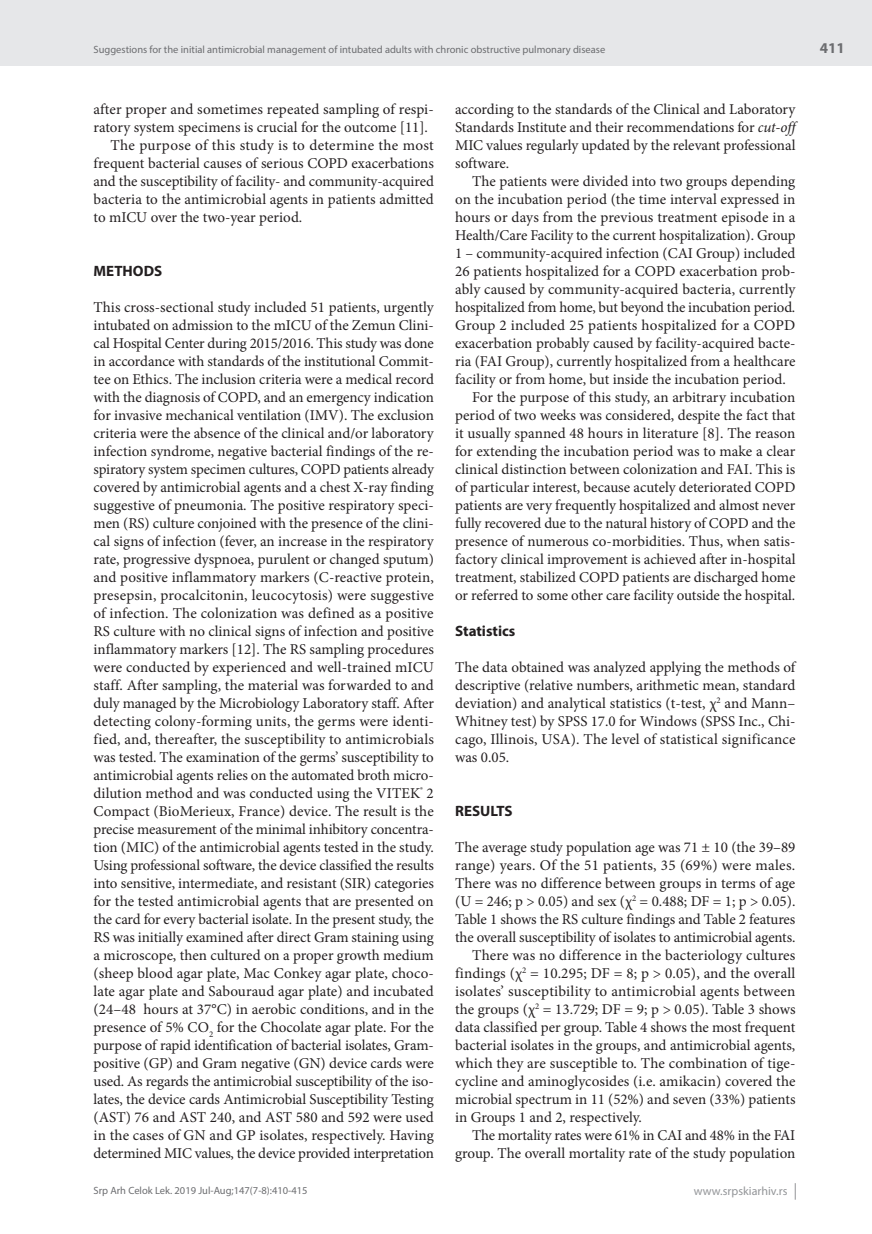
<style>
.page{position:relative;width:872px;height:1234px;background:#fff}
.page>*{position:absolute;margin:0;border:0;box-sizing:border-box;transform-origin:0 0}
.t1{font:15px/18px "Minion Pro";color:#231f20;text-align:justify}
.t2{font:15px "Minion Pro";letter-spacing:.02em;color:#231f20}
.t3{font:700 15px "Myriad Pro";color:#231f20}
.t4{font:700 15px "Myriad Pro";color:#6c6d70}
.t5{font:12px "Myriad Pro";color:#939598}
.t6{font:10.5px "Myriad Pro";color:#6c6d70}
.s1{font-style:italic}
</style>
<div class="page">
<div style="left:0;top:0;width:872px;height:66px;background:#e6e7e9"></div>
<svg style="left:795px;top:1183px;width:1px;height:16px"></svg>
<p class="t6" style="left:94px;top:43px;width:513px">Suggestions for the initial antimicrobial management of intubated adults with chronic obstructive pulmonary disease</p>
<p class="t1" style="left:94px;top:100px;width:342px">after proper and sometimes repeated sampling of respi-</p>
<p class="t1" style="left:94px;top:118px;width:336px">ratory system specimens is crucial for the outcome [11].</p>
<p class="t2" style="left:111px;top:135px;width:325px">The purpose of this study is to determine the most</p>
<p class="t1" style="left:94px;top:154px;width:342px">frequent bacterial causes of serious COPD exacerbations</p>
<p class="t1" style="left:94px;top:172px;width:342px">and the susceptibility of facility- and community-acquired</p>
<p class="t1" style="left:94px;top:190px;width:342px">bacteria to the antimicrobial agents in patients admitted</p>
<p class="t1" style="left:94px;top:208px;width:210px">to mICU over the two-year period.</p>
<p class="t3" style="left:94px;top:261px;width:70px">METHODS</p>
<p class="t1" style="left:94px;top:298px;width:342px">This cross-sectional study included 51 patients, urgently intubated on admission to the mICU of the Zemun Clini&shy;cal Hospital Center during 2015/2016. This study was done in accordance with standards of the institutional Commit&shy;tee on Ethics. The inclusion criteria were a medical record with the diagnosis of COPD, and an emergency indication for invasive mechanical ventilation (IMV). The exclusion criteria were the absence of the clinical and/or laboratory infection syndrome, negative bacterial findings of the re&shy;spiratory system specimen cultures, COPD patients already covered by antimicrobial agents and a chest X-ray finding suggestive of pneumonia. The positive respiratory speci&shy;men (RS) culture conjoined with the presence of the clini&shy;cal signs of infection (fever, an increase in the respiratory rate, progressive dyspnoea, purulent or changed sputum) and positive inflammatory markers (C-reactive protein, presepsin, procalcitonin, leucocytosis) were suggestive of infection. The colonization was defined as a positive RS culture with no clinical signs of infection and positive inflammatory markers [12]. The RS sampling procedures were conducted by experienced and well-trained mICU staff. After sampling, the material was forwarded to and duly managed by the Microbiology Laboratory staff. After detecting colony-forming units, the germs were identi&shy;fied, and, thereafter, the susceptibility to antimicrobials was tested. The examination of the germs’ susceptibility to antimicrobial agents relies on the automated broth micro&shy;dilution method and was conducted using the VITEK<sup>®</sup> 2<br>Compact (BioMerieux, France) device. The result is the precise measurement of the minimal inhibitory concentra&shy;tion (MIC) of the antimicrobial agents tested in the study.<br>Using professional software, the device classified the results into sensitive, intermediate, and resistant (SIR) categories for the tested antimicrobial agents that are presented on the card for every bacterial isolate. In the present study, the RS was initially examined after direct Gram staining using a microscope, then cultured on a proper growth medium (sheep blood agar plate, Mac Conkey agar plate, choco&shy;late agar plate and Sabouraud agar plate) and incubated (24–48 hours at 37°C) in aerobic conditions, and in the presence of 5% CO<sub>2</sub> for the Chocolate agar plate. For the purpose of rapid identification of bacterial isolates, Gram&shy;positive (GP) and Gram negative (GN) device cards were used. As regards the antimicrobial susceptibility of the iso&shy;lates, the device cards Antimicrobial Susceptibility Testing (AST) 76 and AST 240, and AST 580 and 592 were used in the cases of GN and GP isolates, respectively. Having determined MIC values, the device provided interpretation</p>
<p class="t1" style="left:455px;top:100px;width:342px">according to the standards of the Clinical and Laboratory Standards Institute and their recommendations for <span class="s1">cut-off </span>MIC values regularly updated by the relevant professional software.</p>
<p class="t1" style="left:472px;top:172px;width:325px">The patients were divided into two groups depending</p>
<p class="t1" style="left:455px;top:190px;width:342px">on the incubation period (the time interval expressed in</p>
<p class="t1" style="left:455px;top:208px;width:342px">hours or days from the previous treatment episode in a</p>
<p class="t1" style="left:455px;top:226px;width:342px">Health/Care Facility to the current hospitalization). Group</p>
<p class="t1" style="left:455px;top:244px;width:342px">1 – community-acquired infection (CAI Group) included</p>
<p class="t1" style="left:455px;top:262px;width:342px">26 patients hospitalized for a COPD exacerbation prob-</p>
<p class="t1" style="left:455px;top:280px;width:342px">ably caused by community-acquired bacteria, currently</p>
<p class="t1" style="left:455px;top:298px;width:342px">hospitalized from home, but beyond the incubation period.</p>
<p class="t1" style="left:455px;top:316px;width:342px">Group 2 included 25 patients hospitalized for a COPD</p>
<p class="t1" style="left:455px;top:334px;width:342px">exacerbation probably caused by facility-acquired bacte-</p>
<p class="t1" style="left:455px;top:352px;width:342px">ria (FAI Group), currently hospitalized from a healthcare</p>
<p class="t1" style="left:455px;top:370px;width:332px">facility or from home, but inside the incubation period.</p>
<p class="t1" style="left:472px;top:388px;width:325px">For the purpose of this study, an arbitrary incubation</p>
<p class="t1" style="left:455px;top:406px;width:342px">period of two weeks was considered, despite the fact that</p>
<p class="t1" style="left:455px;top:424px;width:342px">it usually spanned 48 hours in literature [8]. The reason</p>
<p class="t1" style="left:455px;top:442px;width:342px">for extending the incubation period was to make a clear</p>
<p class="t1" style="left:455px;top:460px;width:342px">clinical distinction between colonization and FAI. This is</p>
<p class="t1" style="left:455px;top:478px;width:342px">of particular interest, because acutely deteriorated COPD</p>
<p class="t1" style="left:455px;top:496px;width:342px">patients are very frequently hospitalized and almost never</p>
<p class="t1" style="left:455px;top:514px;width:342px">fully recovered due to the natural history of COPD and the</p>
<p class="t1" style="left:455px;top:532px;width:342px">presence of numerous co-morbidities. Thus, when satis-</p>
<p class="t1" style="left:455px;top:550px;width:342px">factory clinical improvement is achieved after in-hospital</p>
<p class="t1" style="left:455px;top:568px;width:342px">treatment, stabilized COPD patients are discharged home</p>
<p class="t1" style="left:455px;top:586px;width:342px">or referred to some other care facility outside the hospital.</p>
<p class="t3" style="left:455px;top:621px;width:62px">Statistics</p>
<p class="t1" style="left:455px;top:658px;width:342px">The data obtained was analyzed applying the methods of descriptive (relative numbers, arithmetic mean, standard deviation) and analytical statistics (t-test, χ<sup>2</sup> and Mann– Whitney test) by SPSS 17.0 for Windows (SPSS Inc., Chi&shy;cago, Illinois, USA). The level of statistical significance was 0.05.</p>
<p class="t3" style="left:455px;top:801px;width:59px">RESULTS</p>
<p class="t1" style="left:455px;top:838px;width:342px">The average study population age was 71 ± 10 (the 39–89</p>
<p class="t2" style="left:455px;top:855px;width:342px">range) years. Of the 51 patients, 35 (69%) were males.</p>
<p class="t1" style="left:455px;top:874px;width:342px">There was no difference between groups in terms of age</p>
<p class="t1" style="left:455px;top:892px;width:342px">(U = 246; p &gt; 0.05) and sex (χ<sup>2</sup> = 0.488; DF = 1; p &gt; 0.05).</p>
<p class="t1" style="left:455px;top:910px;width:342px">Table 1 shows the RS culture findings and Table 2 features</p>
<p class="t1" style="left:455px;top:928px;width:342px">the overall susceptibility of isolates to antimicrobial agents.</p>
<p class="t1" style="left:472px;top:946px;width:325px">There was no difference in the bacteriology cultures</p>
<p class="t1" style="left:455px;top:964px;width:342px">findings (χ<sup>2</sup> = 10.295; DF = 8; p &gt; 0.05), and the overall</p>
<p class="t1" style="left:455px;top:982px;width:342px">isolates’ susceptibility to antimicrobial agents between</p>
<p class="t1" style="left:455px;top:1000px;width:342px">the groups (χ<sup>2</sup> = 13.729; DF = 9; p &gt; 0.05). Table 3 shows</p>
<p class="t1" style="left:455px;top:1018px;width:342px">data classified per group. Table 4 shows the most frequent</p>
<p class="t1" style="left:455px;top:1036px;width:342px">bacterial isolates in the groups, and antimicrobial agents,</p>
<p class="t1" style="left:455px;top:1054px;width:342px">which they are susceptible to. The combination of tige-</p>
<p class="t1" style="left:455px;top:1072px;width:342px">cycline and aminoglycosides (i.e. amikacin) covered the</p>
<p class="t1" style="left:455px;top:1090px;width:342px">microbial spectrum in 11 (52%) and seven (33%) patients</p>
<p class="t1" style="left:455px;top:1108px;width:188px">in Groups 1 and 2, respectively.</p>
<p class="t1" style="left:472px;top:1126px;width:325px">The mortality rates were 61% in CAI and 48% in the FAI</p>
<p class="t1" style="left:455px;top:1144px;width:342px">group. The overall mortality rate of the study population</p>
<p class="t6" style="left:94px;top:1184px;width:216px">Srp Arh Celok Lek. 2019 Jul-Aug;147(7-8):410-415</p>
<p class="t5" style="left:694px;top:1183px;width:95px">www.srpskiarhiv.rs</p>
<p class="t4" style="left:820px;top:38px;width:26px">411</p>
</div>
